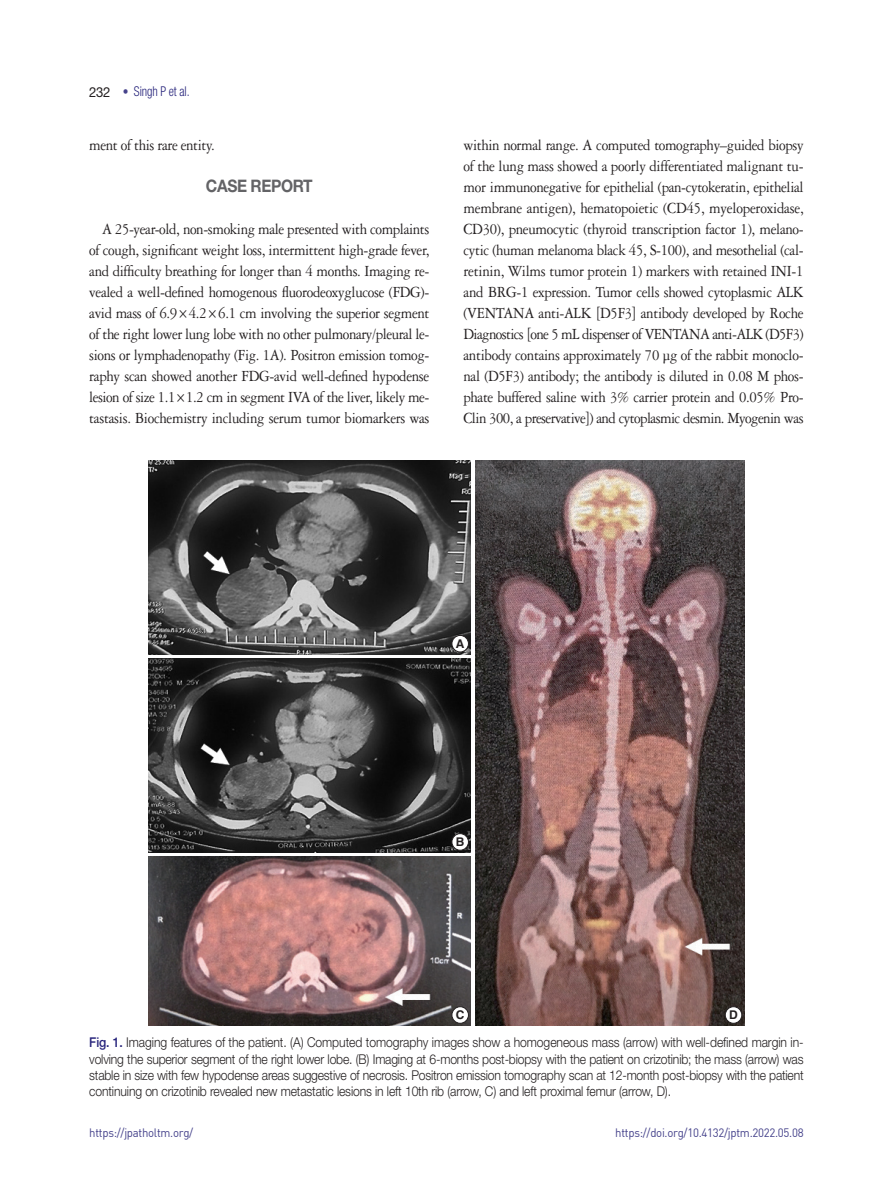
<style>
.page{position:relative;width:893px;height:1191px;background:#fff}
.page>*{position:absolute;margin:0;border:0;box-sizing:border-box;transform-origin:0 0}
.큰제목{font:700 17.25px "Helvetica Neue LT Std";letter-spacing:-.025em;color:#636366;scale:.9 1}
.본문{font:16.5px/21px "Garamond 3 LT Std";letter-spacing:-.025em;color:#231f20;text-align:justify;scale:.9 1}
.그림제목{font:300 13.5px/16.2px "Helvetica Neue LT Std";letter-spacing:-.01em;color:#231f20;text-align:justify;scale:.9 1}
.t1{font:300 condensed 13.5px "Helvetica Neue LT Std";letter-spacing:-.01em;color:#26237b;scale:.9 1}
.t2{font:12px "Dinreg";letter-spacing:-.025em;color:#45428b;scale:.95 1}
.t3{font:700 12px "Helvetica LT Std";color:#231f20}
.s1{font-weight:400;font-stretch:normal;font-size:13.8px;color:#231f20}
.s2{font-size:12.75px;color:#45428b}
.s3{font-family:"Minion Pro"}
.s4{font-family:"Adobe Garamond Pro"}
.s5{font-weight:500;color:#26237b}
</style>
<div class="page">
<img style="left:475px;top:460px;width:269px;height:565px">
<img style="left:149px;top:856px;width:322px;height:169px">
<img style="left:149px;top:658px;width:322px;height:194px">
<img style="left:149px;top:460px;width:322px;height:194px">
<div style="left:452px;top:635px;width:16px;height:17px;background:#fff;border-radius:50%"></div>
<div style="left:452px;top:635px;width:17px;height:17px;border:1px solid #231f20;border-radius:50%"></div>
<div style="left:452px;top:833px;width:16px;height:17px;background:#fff;border-radius:50%"></div>
<div style="left:452px;top:833px;width:17px;height:17px;border:1px solid #231f20;border-radius:50%"></div>
<div style="left:452px;top:1006px;width:16px;height:17px;background:#fff;border-radius:50%"></div>
<div style="left:452px;top:1006px;width:17px;height:17px;border:1px solid #231f20;border-radius:50%"></div>
<div style="left:725px;top:1006px;width:17px;height:17px;background:#fff;border-radius:50%"></div>
<div style="left:725px;top:1006px;width:17px;height:17px;border:1px solid #231f20;border-radius:50%"></div>
<p class="t1" style="left:89px;top:84px;width:113px"><span class="s1">232</span> <span class="s2">•</span> Singh P et al.</p>
<p class="본문" style="left:89px;top:134px;width:141px">ment of this rare entity.</p>
<p class="큰제목" style="left:206px;top:176px;width:120px">CASE REPORT</p>
<p class="본문" style="left:89px;top:218px;width:379px;text-indent:13px">A 25-year-old, non-smoking male presented with complaints of cough, significant weight loss, intermittent high-grade fever, and difficulty breathing for longer than 4 months. Imaging re&shy;vealed a well-defined homogenous fluorodeoxyglucose (FDG)- avid mass of 6.9<span class="s3">×</span>4.2<span class="s3">×</span>6.1 cm involving the superior segment of the right lower lung lobe with no other pulmonary/pleural le&shy;sions or lymphadenopathy (Fig. 1A). Positron emission tomog&shy;raphy scan showed another FDG-avid well-defined hypodense lesion of size 1.1<span class="s3">×</span>1.2 cm in segment IVA of the liver, likely me&shy;tastasis. Biochemistry including serum tumor biomarkers was</p>
<p class="본문" style="left:463px;top:134px;width:380px">within normal range. A computed tomography–guided biopsy of the lung mass showed a poorly differentiated malignant tu&shy;mor immunonegative for epithelial (pan-cytokeratin, epithelial membrane antigen), hematopoietic (CD45, myeloperoxidase, CD30), pneumocytic (thyroid transcription factor 1), melano&shy;cytic (human melanoma black 45, S-100), and mesothelial (cal&shy;retinin, Wilms tumor protein 1) markers with retained INI-1 and BRG-1 expression. Tumor cells showed cytoplasmic ALK (VENTANA anti-ALK <span class="s4">[</span>D5F3<span class="s4">]</span> antibody developed by Roche Diagnostics <span class="s4">[</span>one 5 mL dispenser of VENTANA anti-ALK (D5F3) antibody contains approximately 70 µg of the rabbit monoclo&shy;nal (D5F3) antibody; the antibody is diluted in 0.08 M phos&shy;phate buffered saline with 3% carrier protein and 0.05% Pro-Clin 300, a preservative<span class="s4">]</span>) and cytoplasmic desmin. Myogenin was</p>
<p class="t3" style="left:456px;top:636px;width:10px">A</p>
<p class="t3" style="left:456px;top:834px;width:10px">B</p>
<p class="t3" style="left:456px;top:1007px;width:10px">C</p>
<p class="t3" style="left:729px;top:1007px;width:10px">D</p>
<p class="그림제목" style="left:89px;top:1034px;width:795px"><span class="s5">Fig. 1.</span> Imaging features of the patient. (A) Computed tomography images show a homogeneous mass (arrow) with well-defined margin in&shy;volving the superior segment of the right lower lobe. (B) Imaging at 6-months post-biopsy with the patient on crizotinib; the mass (arrow) was stable in size with few hypodense areas suggestive of necrosis. Positron emission tomography scan at 12-month post-biopsy with the patient continuing on crizotinib revealed new metastatic lesions in left 10th rib (arrow, C) and left proximal femur (arrow, D).</p>
<p class="t2" style="left:89px;top:1125px;width:111px">https://jpatholtm.org/</p>
<p class="t2" style="left:615px;top:1125px;width:200px">https://doi.org/10.4132/jptm.2022.05.08</p>
</div>
